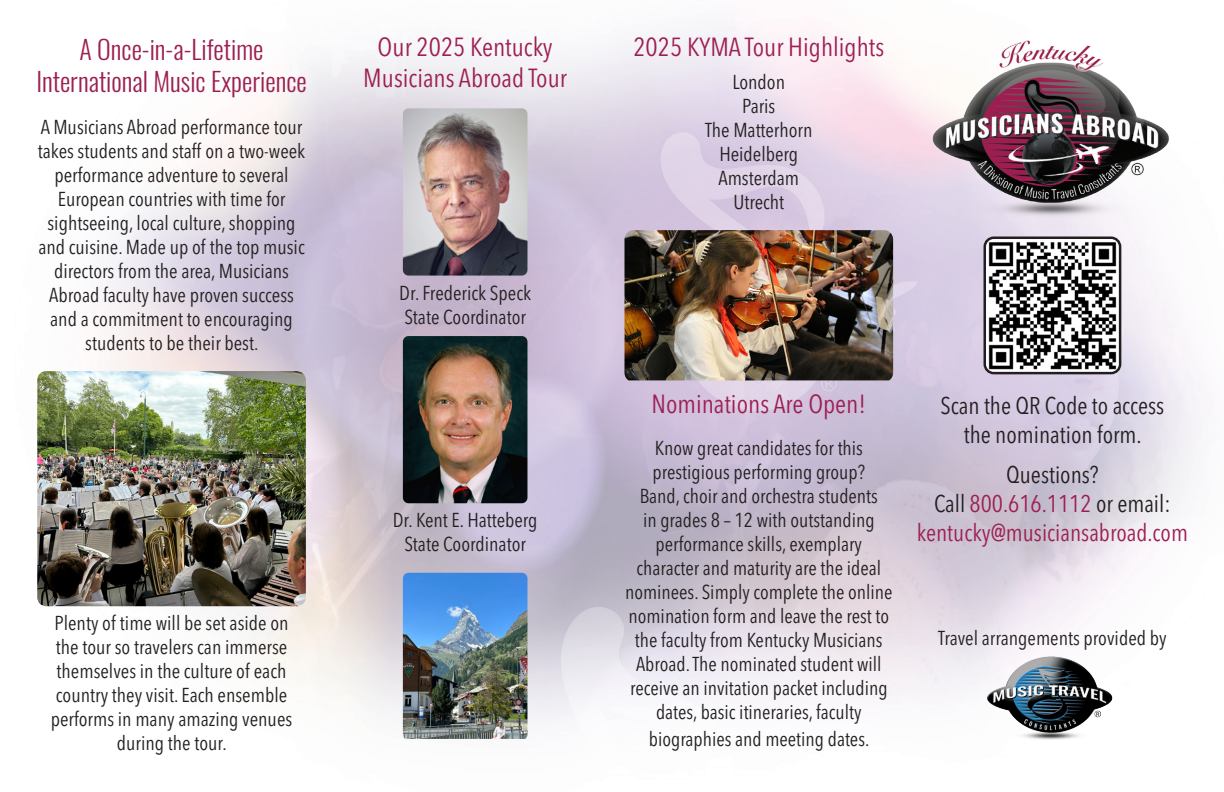
<style>
.page{position:relative;width:1224px;height:792px;background:#fff}
.page>*{position:absolute;margin:0;border:0;box-sizing:border-box;transform-origin:0 0}
.Head_1{font:condensed 26px/31.2px "Avenir Next LT Pro";color:#9d1f52;text-align:center}
.Head_1-2{font:300 26px/31.2px "Oswald";color:#9d1f52;text-align:center}
.Head_1-3{font:condensed 24px/28.8px "Avenir Next LT Pro";color:#9d1f52;text-align:center}
.Head_1-4{font:condensed 24px/28.8px "Avenir Next LT Pro";color:#231f20;text-align:center}
.Head_1-5{font:condensed 20px/24px "Avenir Next LT Pro";color:#231f20;text-align:center}
.s1{color:#231f20}
</style>
<div class="page">
<img style="left:44px;top:25px;width:1158px;height:712px">
<img style="left:37px;top:371px;width:269px;height:235px">
<img style="left:403px;top:108px;width:124px;height:168px">
<img style="left:403px;top:336px;width:124px;height:167px">
<img style="left:403px;top:573px;width:124px;height:166px">
<img style="left:624px;top:230px;width:269px;height:150px">
<img style="left:923px;top:36px;width:255px;height:184px">
<img style="left:985px;top:238px;width:135px;height:135px">
<div style="left:984px;top:237px;width:137px;height:137px;border:2px solid #231f20;border-radius:9px"></div>
<img style="left:985px;top:648px;width:129px;height:92px">
<p class="Head_1-2" style="left:36px;top:34px;width:272px">A Once-in-a-Lifetime<br>International Music Experience</p>
<p class="Head_1-5" style="left:38px;top:115px;width:269px">A Musicians Abroad performance tour takes students and staff on a two-week performance adventure to several European countries with time for sightseeing, local culture, shopping and cuisine. Made up of the top music directors from the area, Musicians Abroad faculty have proven success and a commitment to encouraging students to be their best.</p>
<p class="Head_1-5" style="left:51px;top:611px;width:243px">Plenty of time will be set aside on the tour so travelers can immerse themselves in the culture of each country they visit. Each ensemble performs in many amazing venues during the tour.</p>
<p class="Head_1" style="left:363px;top:31px;width:205px">Our 2025 Kentucky<br>Musicians Abroad Tour</p>
<p class="Head_1-5" style="left:399px;top:281px;width:133px;text-align:left">Dr. Frederick Speck<br>State Coordinator</p>
<p class="Head_1-5" style="left:393px;top:508px;width:146px">Dr. Kent E. Hatteberg<br>State Coordinator</p>
<p class="Head_1" style="left:633px;top:31px;width:252px">2025 KYMA Tour Highlights</p>
<p class="Head_1-5" style="left:732px;top:70px;width:54px">London</p>
<p class="Head_1-5" style="left:742px;top:94px;width:35px">Paris</p>
<p class="Head_1-5" style="left:705px;top:118px;width:109px">The Matterhorn</p>
<p class="Head_1-5" style="left:719px;top:142px;width:80px">Heidelberg</p>
<p class="Head_1-5" style="left:718px;top:166px;width:82px">Amsterdam</p>
<p class="Head_1-5" style="left:733px;top:190px;width:52px">Utrecht</p>
<p class="Head_1" style="left:651px;top:388px;width:216px">Nominations Are Open!</p>
<p class="Head_1-5" style="left:625px;top:436px;width:269px">Know great candidates for this prestigious performing group?<br>Band, choir and orchestra students<br>in grades 8 – 12 with outstanding performance skills, exemplary character and maturity are the ideal nominees. Simply complete the online nomination form and leave the rest to the faculty from Kentucky Musicians Abroad. The nominated student will receive an invitation packet including dates, basic itineraries, faculty</p>
<p class="Head_1-5" style="left:649px;top:726px;width:222px">biographies and meeting dates.</p>
<p class="Head_1-4" style="left:941px;top:392px;width:225px">Scan the QR Code to access the nomination form.</p>
<p class="Head_1-3" style="left:917px;top:460px;width:273px"><span class="s1">Questions?<br>Call</span> 800.616.1112 <span class="s1">or email: </span>kentucky@musiciansabroad.com</p>
<p class="Head_1-5" style="left:938px;top:626px;width:230px">Travel arrangements provided by</p>
</div>
